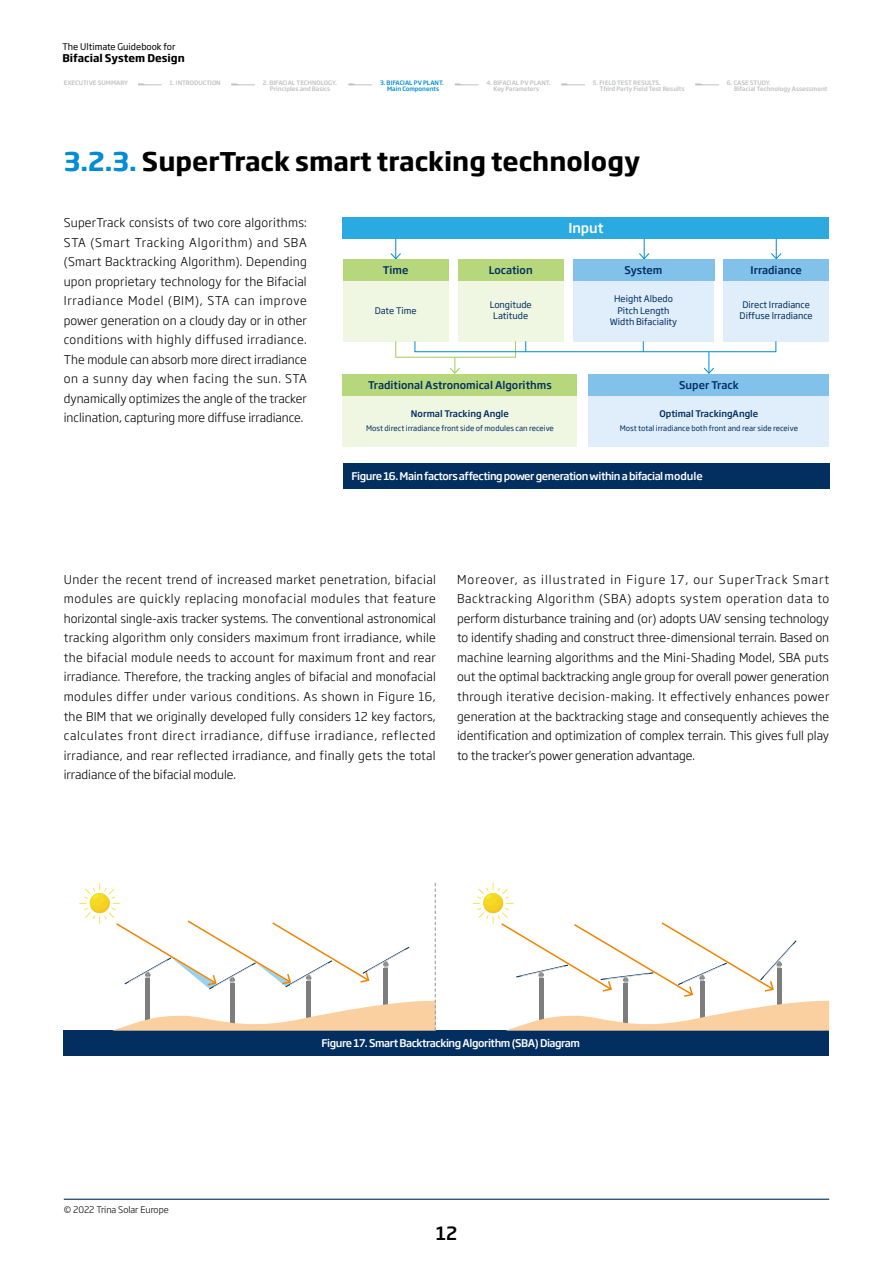
<style>
.page{position:relative;width:893px;height:1263px;background:#fff}
.page>*{position:absolute;margin:0;border:0;box-sizing:border-box;transform-origin:0 0}
.t1{font:700 25.5px "Soho Gothic Pro";color:#000}
.t2{font:500 18px "Soho Gothic Pro";color:#000}
.t3{font:500 13.5px "Soho Gothic Pro";color:#fff}
.t4{font:300 12px/19.5px "Soho Gothic Pro";color:#000;text-align:justify}
.t5{font:500 10.5px "Soho Gothic Pro";letter-spacing:-.04em;color:#fff}
.t6{font:500 10.5px "Soho Gothic Pro";color:#022e60}
.t7{font:700 10.5px "Soho Gothic Pro";color:#000}
.t8{font:9px/11.6px "Soho Gothic Pro";color:#022e60;text-align:center}
.t9{font:500 9px "Soho Gothic Pro";color:#022e60}
.t10{font:9px "Soho Gothic Pro";color:#000}
.t11{font:300 9px "Soho Gothic Pro";color:#000}
.t12{font:7.5px "Soho Gothic Pro";color:#022e60}
.t13{font:500 6px/6.6px "Soho Gothic Pro";color:#bfc0c0}
.t14{font:500 6px/6.6px "Soho Gothic Pro";color:#008cd6;text-align:center}
.s1{color:#008cd6}
</style>
<div class="page">
<hr style="left:64px;top:1199px;width:765px;height:1px;background:#022e60">
<svg style="left:138px;top:83px;width:24px;height:3px"></svg>
<svg style="left:231px;top:83px;width:24px;height:3px"></svg>
<svg style="left:348px;top:83px;width:24px;height:3px"></svg>
<svg style="left:455px;top:83px;width:24px;height:3px"></svg>
<svg style="left:561px;top:83px;width:24px;height:3px"></svg>
<svg style="left:695px;top:83px;width:24px;height:3px"></svg>
<div style="left:343px;top:463px;width:486px;height:26px;background:#022e60"></div>
<div style="left:64px;top:1031px;width:765px;height:25px;background:#022e60"></div>
<div style="left:343px;top:279px;width:105px;height:62px;background:#eff6e2"></div>
<div style="left:458px;top:279px;width:105px;height:62px;background:#eff6e2"></div>
<div style="left:573px;top:279px;width:141px;height:62px;background:#dfeefa"></div>
<div style="left:723px;top:279px;width:106px;height:62px;background:#dfeefa"></div>
<div style="left:343px;top:395px;width:234px;height:51px;background:#eff6e2"></div>
<div style="left:589px;top:395px;width:240px;height:51px;background:#dfeefa"></div>
<div style="left:343px;top:217px;width:486px;height:22px;background:#2ba9e1"></div>
<div style="left:343px;top:259px;width:106px;height:22px;background:#b7d77c"></div>
<div style="left:343px;top:374px;width:234px;height:22px;background:#b7d77c"></div>
<div style="left:589px;top:374px;width:240px;height:22px;background:#82c1ea"></div>
<div style="left:458px;top:259px;width:106px;height:22px;background:#b7d77c"></div>
<div style="left:573px;top:259px;width:141px;height:22px;background:#82c1ea"></div>
<div style="left:723px;top:259px;width:106px;height:22px;background:#82c1ea"></div>
<svg style="left:390px;top:239px;width:11px;height:21px"></svg>
<svg style="left:449px;top:358px;width:11px;height:16px"></svg>
<svg style="left:639px;top:239px;width:11px;height:21px"></svg>
<svg style="left:703px;top:352px;width:12px;height:22px"></svg>
<svg style="left:771px;top:239px;width:11px;height:21px"></svg>
<div style="left:395px;top:341px;width:121px;height:17px;border:1px solid #a1cc58"></div>
<div style="left:415px;top:341px;width:361px;height:11px;border:1px solid #008cd6"></div>
<svg style="left:473px;top:883px;width:356px;height:148px"></svg>
<svg style="left:79px;top:883px;width:357px;height:148px"></svg>
<p class="t10" style="left:62px;top:40px;width:115px">The Ultimate Guidebook for</p>
<p class="t7" style="left:62px;top:50px;width:124px">Bifacial System Design</p>
<p class="t13" style="left:64px;top:79px;width:66px">EXECUTIVE SUMMARY</p>
<p class="t13" style="left:170px;top:79px;width:53px">1. INTRODUCTION</p>
<p class="t13" style="left:263px;top:79px;width:76px;text-align:center">2. BIFACIAL TECHNOLOGY.<br>Principles and Basics</p>
<p class="t14" style="left:380px;top:79px;width:65px">3. BIFACIAL PV PLANT.<br>Main Components</p>
<p class="t13" style="left:493px;top:79px;width:59px;text-indent:-7px">4. BIFACIAL PV PLANT.<br>Key Parameters</p>
<p class="t13" style="left:600px;top:79px;width:86px;text-indent:-7px">5. FIELD TEST RESULTS.<br>Third Party Field Test Results</p>
<p class="t13" style="left:734px;top:79px;width:95px;text-indent:-7px">6. CASE STUDY.<br>Bifacial Technology Assessment</p>
<h1 class="t1" style="left:64px;top:141px;width:578px"><span class="s1">3.2.3.</span> SuperTrack smart tracking technology</h1>
<p class="t4" style="left:64px;top:212px;width:245px">SuperTrack consists of two core algorithms:<br>STA (Smart Tracking Algorithm) and SBA (Smart Backtracking Algorithm). Depending upon proprietary technology for the Bifacial Irradiance Model (BIM), STA can improve power generation on a cloudy day or in other conditions with highly diffused irradiance.<br>The module can absorb more direct irradiance on a sunny day when facing the sun. STA dynamically optimizes the angle of the tracker inclination, capturing more diffuse irradiance.</p>
<p class="t6" style="left:383px;top:262px;width:27px">Time</p>
<p class="t3" style="left:568px;top:217px;width:37px">Input</p>
<p class="t6" style="left:489px;top:262px;width:45px">Location</p>
<p class="t6" style="left:624px;top:262px;width:39px">System</p>
<p class="t6" style="left:751px;top:262px;width:53px">Irradiance</p>
<p class="t8" style="left:375px;top:304px;width:43px">Date Time</p>
<p class="t8" style="left:490px;top:298px;width:44px">Longitude<br>Latitude</p>
<p class="t8" style="left:610px;top:292px;width:69px">Height Albedo<br>Pitch Length<br>Width Bifaciality</p>
<p class="t8" style="left:740px;top:298px;width:75px">Direct Irradiance<br>Diffuse lrradiance</p>
<p class="t6" style="left:368px;top:376px;width:185px">Traditional Astronomical Algorithms</p>
<p class="t6" style="left:679px;top:376px;width:61px">Super Track</p>
<p class="t9" style="left:411px;top:407px;width:100px">Normal Tracking Angle</p>
<p class="t12" style="left:366px;top:422px;width:189px">Most direct irradiance front side of modules can receive</p>
<p class="t9" style="left:659px;top:407px;width:100px">Optimal TrackingAngle</p>
<p class="t12" style="left:620px;top:422px;width:180px">Most total irradiance both front and rear side receive</p>
<p class="t5" style="left:351px;top:468px;width:353px">Figure 16. Main factors affecting power generation within a bifacial module</p>
<p class="t4" style="left:64px;top:569px;width:374px">Under the recent trend of increased market penetration, bifacial modules are quickly replacing monofacial modules that feature horizontal single-axis tracker systems. The conventional astronomical tracking algorithm only considers maximum front irradiance, while the bifacial module needs to account for maximum front and rear irradiance. Therefore, the tracking angles of bifacial and monofacial modules differ under various conditions. As shown in Figure 16, the BIM that we originally developed fully considers 12 key factors, calculates front direct irradiance, diffuse irradiance, reflected irradiance, and rear reflected irradiance, and finally gets the total irradiance of the bifacial module.</p>
<p class="t4" style="left:457px;top:569px;width:374px">Moreover, as illustrated in Figure 17, our SuperTrack Smart Backtracking Algorithm (SBA) adopts system operation data to perform disturbance training and (or) adopts UAV sensing technology to identify shading and construct three-dimensional terrain. Based on machine learning algorithms and the Mini-Shading Model, SBA puts out the optimal backtracking angle group for overall power generation through iterative decision-making. It effectively enhances power generation at the backtracking stage and consequently achieves the identification and optimization of complex terrain. This gives full play to the tracker’s power generation advantage.</p>
<p class="t11" style="left:64px;top:1203px;width:107px">© 2022 Trina Solar Europe</p>
<p class="t5" style="left:321px;top:1035px;width:260px">Figure 17. Smart Backtracking Algorithm (SBA) Diagram</p>
<h2 class="t2" style="left:436px;top:1219px;width:23px">12</h2>
</div>
